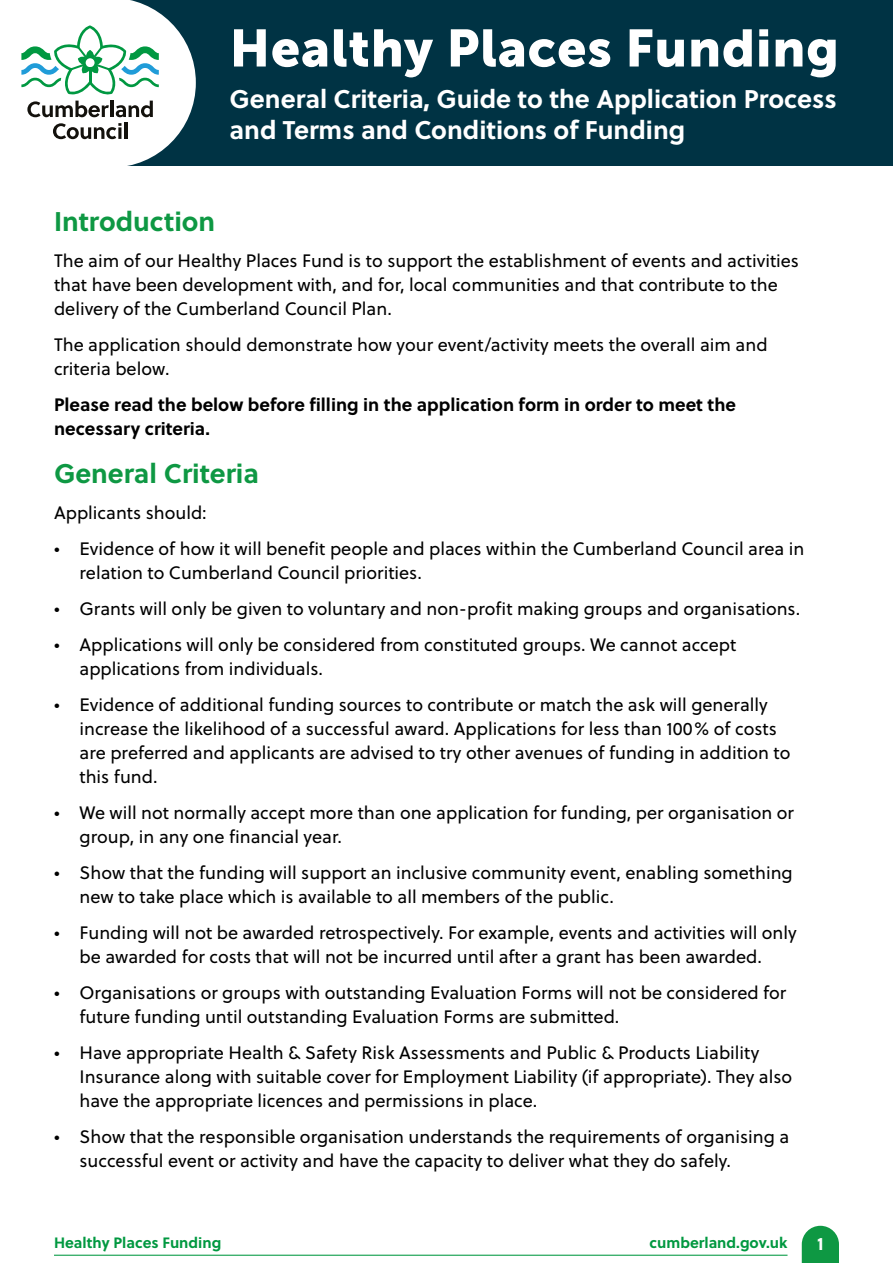
<style>
.page{position:relative;width:893px;height:1263px;background:#fff}
.page>*{position:absolute;margin:0;border:0;box-sizing:border-box;transform-origin:0 0}
.t1{font:52.05px "Museo Sans 900";letter-spacing:.015em;color:#fff}
.t2{font:700 27px "Soleil";color:#0e9843}
.t3{font:700 25.5px/30.8px "Soleil";color:#fff}
.t4{font:18px/24px "Soleil";color:#000}
.t5{font:700 18px/24px "Soleil";color:#000}
.t6{font:700 18px "Soleil";color:#fff}
.t7{font:700 15px "Soleil";color:#009840}
</style>
<div class="page">
<hr style="left:54px;top:1255px;width:733px;height:1px;background:#009840">
<svg style="left:802px;top:1226px;width:37px;height:37px"></svg>
<div style="left:0;top:0;width:893px;height:166px;background:#034"></div>
<svg style="left:0;top:0;width:196px;height:166px;background:#d0ddda"></svg>
<p class="t1" style="left:230px;top:19px;width:611px">Healthy Places Funding</p>
<p class="t3" style="left:230px;top:83px;width:609px">General Criteria, Guide to the Application Process and Terms and Conditions of Funding</p>
<p class="t2" style="left:54px;top:200px;width:163px">Introduction</p>
<p class="t4" style="left:54px;top:248px;width:747px">The aim of our Healthy Places Fund is to support the establishment of events and activities that have been development with, and for, local communities and that contribute to the delivery of the Cumberland Council Plan.</p>
<p class="t4" style="left:54px;top:332px;width:715px">The application should demonstrate how your event/activity meets the overall aim and criteria below.</p>
<p class="t5" style="left:54px;top:391px;width:684px">Please read the below before filling in the application form in order to meet the necessary criteria.</p>
<p class="t2" style="left:54px;top:452px;width:206px">General Criteria</p>
<p class="t4" style="left:54px;top:500px;width:154px">Applicants should:</p>
<p class="t4" style="left:80px;top:536px;width:726px;text-indent:-26px">• Evidence of how it will benefit people and places within the Cumberland Council area in relation to Cumberland Council priorities.</p>
<p class="t4" style="left:54px;top:596px;width:748px">• Grants will only be given to voluntary and non-profit making groups and organisations.</p>
<p class="t4" style="left:80px;top:632px;width:658px;text-indent:-26px">• Applications will only be considered from constituted groups. We cannot accept applications from individuals.</p>
<p class="t4" style="left:80px;top:692px;width:712px;text-indent:-26px">• Evidence of additional funding sources to contribute or match the ask will generally increase the likelihood of a successful award. Applications for less than 100% of costs are preferred and applicants are advised to try other avenues of funding in addition to this fund.</p>
<p class="t4" style="left:80px;top:800px;width:716px;text-indent:-26px">• We will not normally accept more than one application for funding, per organisation or group, in any one financial year.</p>
<p class="t4" style="left:80px;top:860px;width:715px;text-indent:-26px">• Show that the funding will support an inclusive community event, enabling something new to take place which is available to all members of the public.</p>
<p class="t4" style="left:54px;top:920px;width:744px;text-align:center">• Funding will not be awarded retrospectively. For example, events and activities will only be awarded for costs that will not be incurred until after a grant has been awarded.</p>
<p class="t4" style="left:80px;top:980px;width:708px;text-indent:-26px">• Organisations or groups with outstanding Evaluation Forms will not be considered for future funding until outstanding Evaluation Forms are submitted.</p>
<p class="t4" style="left:80px;top:1040px;width:714px;text-indent:-26px">• Have appropriate Health &amp; Safety Risk Assessments and Public &amp; Products Liability<br>Insurance along with suitable cover for Employment Liability (if appropriate). They also have the appropriate licences and permissions in place.</p>
<p class="t4" style="left:80px;top:1124px;width:711px;text-indent:-26px">• Show that the responsible organisation understands the requirements of organising a successful event or activity and have the capacity to deliver what they do safely.</p>
<p class="t7" style="left:54px;top:1231px;width:169px">Healthy Places Funding</p>
<p class="t7" style="left:649px;top:1231px;width:139px">cumberland.gov.uk</p>
<p class="t6" style="left:817px;top:1230px;width:8px">1</p>
</div>
